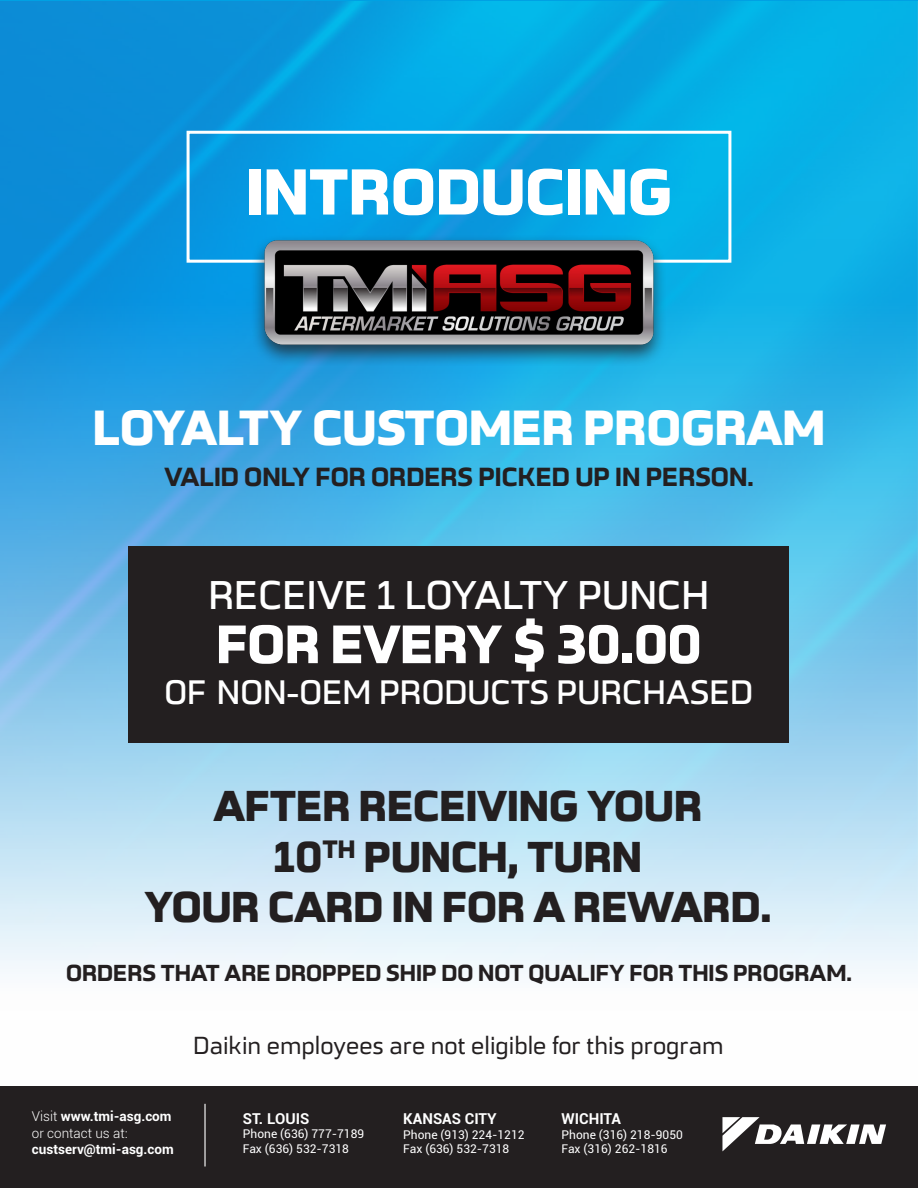
<style>
.page{position:relative;width:918px;height:1188px;background:#fff}
.page>*{position:absolute;margin:0;border:0;box-sizing:border-box;transform-origin:0 0}
.t1{font:800 63px "Kongress";color:#fff}
.t2{font:800 52.5px "Kongress";color:#fff}
.t3{font:800 48px "Kongress";color:#fff}
.t4{font:800 42px "Kongress";color:#231f20}
.t5{font:500 39px "Kongress";color:#fff}
.t6{font:500 33px "Kongress";color:#fff}
.t7{font:700 25.5px "Kongress";color:#231f20}
.t8{font:24px "Kongress";color:#231f20}
.t9{font:700 22.5px "Kongress";color:#231f20}
.t10{font:700 15px "Roboto";color:#fff}
.t11{font:700 13.5px "Roboto";color:#fff}
.t12{font:300 13.5px "Roboto";color:#fff}
.t13{font:12px "Roboto";color:#fff}
.s1{font-weight:300}
</style>
<div class="page">
<img style="left:0;top:1px;width:918px;height:1086px">
<div style="left:0;top:1087px;width:918px;height:101px;background:#231f20"></div>
<hr style="left:204px;top:1104px;width:2px;height:63px;background:#fff">
<svg style="left:722px;top:1117px;width:164px;height:34px"></svg>
<div style="left:128px;top:547px;width:661px;height:196px;background:#231f20"></div>
<div style="left:187px;top:131px;width:544px;height:132px;border:3px solid #fff"></div>
<div style="left:250px;top:234px;width:417px;height:133px;background:#231f20;opacity:.73"></div>
<img style="left:251px;top:236px;width:416px;height:113px">
<p class="t1" style="left:246px;top:137px;width:428px">INTRODUCING</p>
<p class="t3" style="left:93px;top:386px;width:734px">LOYALTY CUSTOMER PROGRAM</p>
<p class="t7" style="left:164px;top:455px;width:591px">VALID ONLY FOR ORDERS PICKED UP IN PERSON.</p>
<p class="t5" style="left:209px;top:563px;width:502px">RECEIVE 1 LOYALTY PUNCH</p>
<p class="t2" style="left:216px;top:599px;width:486px">FOR EVERY $ 30.00</p>
<p class="t6" style="left:165px;top:665px;width:590px">OF NON-OEM PRODUCTS PURCHASED</p>
<p class="t4" style="left:214px;top:770px;width:490px">AFTER RECEIVING YOUR</p>
<p class="t4" style="left:274px;top:820px;width:370px">10<sup>TH</sup> PUNCH, TURN</p>
<p class="t4" style="left:144px;top:870px;width:629px">YOUR CARD IN FOR A REWARD.</p>
<p class="t9" style="left:66px;top:953px;width:787px">ORDERS THAT ARE DROPPED SHIP DO NOT QUALIFY FOR THIS PROGRAM.</p>
<p class="t11" style="left:32px;top:1107px;width:141px"><span class="s1">Visit</span> www.tmi-asg.com</p>
<p class="t12" style="left:32px;top:1123px;width:97px">or contact us at:</p>
<p class="t11" style="left:32px;top:1139px;width:143px">custserv@tmi-asg.com</p>
<h3 class="t8" style="left:193px;top:1027px;width:532px">Daikin employees are not eligible for this program</h3>
<p class="t10" style="left:243px;top:1108px;width:68px">ST. LOUIS</p>
<p class="t13" style="left:243px;top:1125px;width:123px">Phone (636) 777-7189</p>
<p class="t13" style="left:243px;top:1140px;width:108px">Fax (636) 532-7318</p>
<p class="t10" style="left:403px;top:1108px;width:95px">KANSAS CITY</p>
<p class="t13" style="left:403px;top:1126px;width:123px">Phone (913) 224-1212</p>
<p class="t13" style="left:403px;top:1141px;width:108px">Fax (636) 532-7318</p>
<p class="t10" style="left:562px;top:1108px;width:61px">WICHITA</p>
<p class="t13" style="left:562px;top:1126px;width:123px">Phone (316) 218-9050</p>
<p class="t13" style="left:562px;top:1140px;width:108px">Fax (316) 262-1816</p>
</div>
